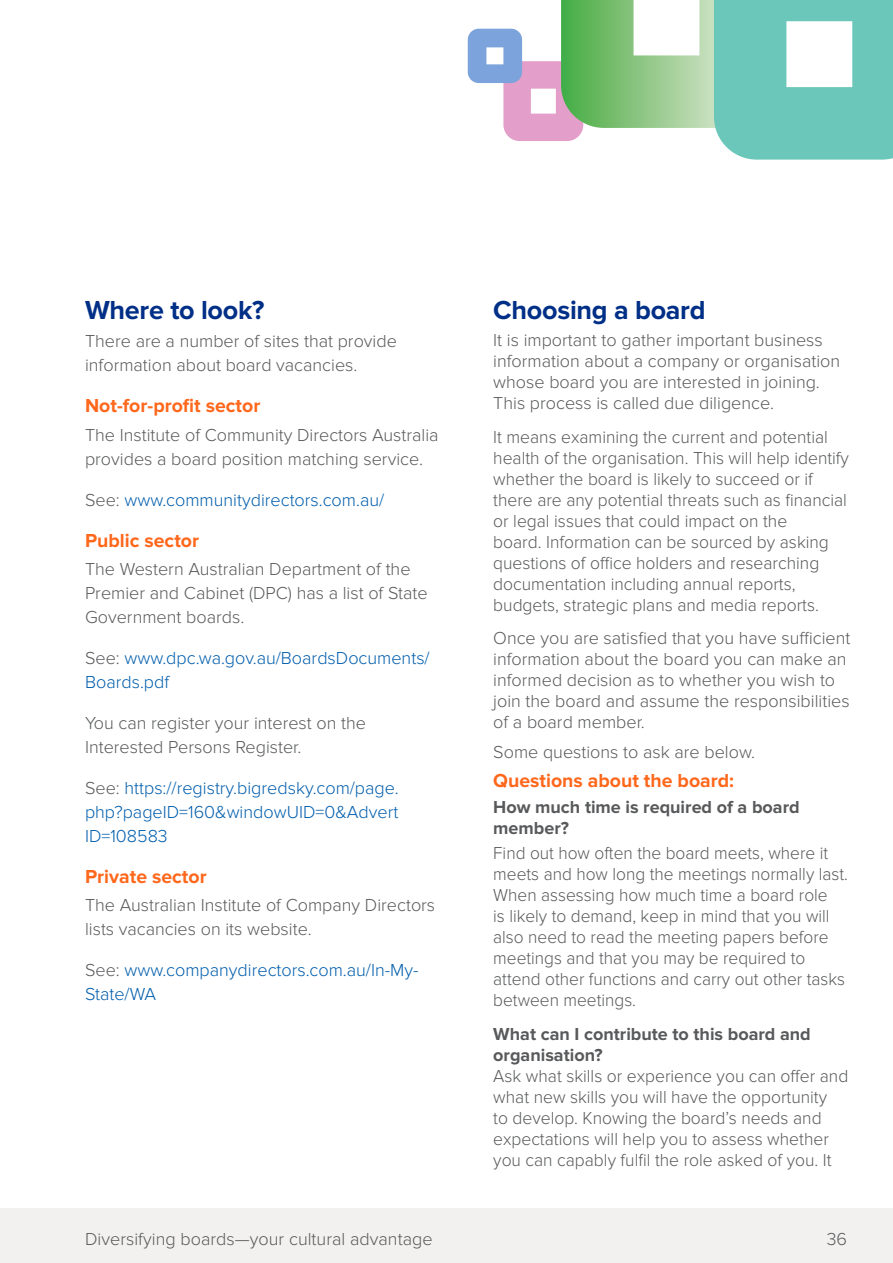
<style>
.page{position:relative;width:893px;height:1263px;background:#fff}
.page>*{position:absolute;margin:0;border:0;box-sizing:border-box;transform-origin:0 0}
.Section_Heading{font:700 27px "Proxima Nova";letter-spacing:-.01em;color:#002f87}
.Section_Subheading_l{font:700 19.5px "Proxima Nova";color:#ff671b}
.Body_Copy_-_Light{font:300 18px/21px "Proxima Nova";color:#58595b}
.Body_Copy_-_Light-2{font:300 18px/21px "Proxima Nova";color:#58595b;scale:.96 1}
.Body_Copy_-_Light-3{font:300 18px/24px "Proxima Nova";color:#005dac}
.Section_Subheading_l-2{font:700 18px/21px "Proxima Nova";color:#58595b}
.s1{color:#58595b}
</style>
<div class="page">
<svg style="left:468px;top:0;width:425px;height:160px"></svg>
<div style="left:0;top:1208px;width:893px;height:55px;background:#f2f1f0"></div>
<p class="Section_Heading" style="left:85px;top:294px;width:181px">Where to look?</p>
<p class="Body_Copy_-_Light" style="left:85px;top:329px;width:313px;line-height:24px">There are a number of sites that provide information about board vacancies.</p>
<p class="Section_Subheading_l" style="left:85px;top:395px;width:177px">Not-for-profit sector</p>
<p class="Body_Copy_-_Light" style="left:85px;top:423px;width:355px;line-height:24px">The Institute of Community Directors Australia provides a board position matching service.</p>
<p class="Body_Copy_-_Light-3" style="left:85px;top:488px;width:301px"><span class="s1">See:</span> www.communitydirectors.com.au/</p>
<p class="Section_Subheading_l" style="left:85px;top:529px;width:116px">Public sector</p>
<p class="Body_Copy_-_Light" style="left:85px;top:557px;width:344px;line-height:24px">The Western Australian Department of the<br>Premier and Cabinet (DPC) has a list of State<br>Government boards.</p>
<p class="Body_Copy_-_Light-3" style="left:85px;top:646px;width:346px"><span class="s1">See:</span> www.dpc.wa.gov.au/BoardsDocuments/<br>Boards.pdf</p>
<p class="Body_Copy_-_Light" style="left:85px;top:711px;width:282px;line-height:24px">You can register your interest on the<br>Interested Persons Register.</p>
<p class="Body_Copy_-_Light-3" style="left:85px;top:776px;width:315px;text-align:justify"><span class="s1">See:</span> https://registry.bigredsky.com/page. php?pageID=160&amp;windowUID=0&amp;Advert ID=108583</p>
<p class="Section_Subheading_l" style="left:85px;top:865px;width:123px">Private sector</p>
<p class="Body_Copy_-_Light" style="left:85px;top:893px;width:352px;line-height:24px">The Australian Institute of Company Directors lists vacancies on its website.</p>
<p class="Body_Copy_-_Light-3" style="left:85px;top:958px;width:335px"><span class="s1">See:</span> www.companydirectors.com.au/In-My-<br>State/WA</p>
<p class="Section_Heading" style="left:493px;top:294px;width:214px">Choosing a board</p>
<p class="Body_Copy_-_Light" style="left:493px;top:329px;width:348px">It is important to gather important business information about a company or organisation whose board you are interested in joining.<br>This process is called due diligence.</p>
<p class="Body_Copy_-_Light" style="left:493px;top:426px;width:357px">It means examining the current and potential health of the organisation. This will help identify whether the board is likely to succeed or if there are any potential threats such as financial or legal issues that could impact on the<br>board. Information can be sourced by asking questions of office holders and researching documentation including annual reports, budgets, strategic plans and media reports.</p>
<p class="Body_Copy_-_Light" style="left:493px;top:628px;width:359px">Once you are satisfied that you have sufficient information about the board you can make an informed decision as to whether you wish to join the board and assume the responsibilities of a board member.</p>
<p class="Body_Copy_-_Light" style="left:493px;top:741px;width:263px">Some questions to ask are below.</p>
<p class="Section_Subheading_l" style="left:493px;top:770px;width:242px">Questions about the board:</p>
<p class="Section_Subheading_l-2" style="left:493px;top:796px;width:308px">How much time is required of a board member?</p>
<p class="Body_Copy_-_Light-2" style="left:493px;top:842px;width:371px">Find out how often the board meets, where it meets and how long the meetings normally last.<br>When assessing how much time a board role<br>is likely to demand, keep in mind that you will also need to read the meeting papers before meetings and that you may be required to attend other functions and carry out other tasks between meetings.</p>
<p class="Section_Subheading_l-2" style="left:493px;top:1023px;width:319px">What can I contribute to this board and organisation?</p>
<p class="Body_Copy_-_Light" style="left:493px;top:1065px;width:357px">Ask what skills or experience you can offer and what new skills you will have the opportunity<br>to develop. Knowing the board’s needs and expectations will help you to assess whether you can capably fulfil the role asked of you. It</p>
<p class="Body_Copy_-_Light" style="left:85px;top:1229px;width:349px">Diversifying boards—your cultural advantage</p>
<p class="Body_Copy_-_Light" style="left:827px;top:1229px;width:22px">36</p>
</div>
